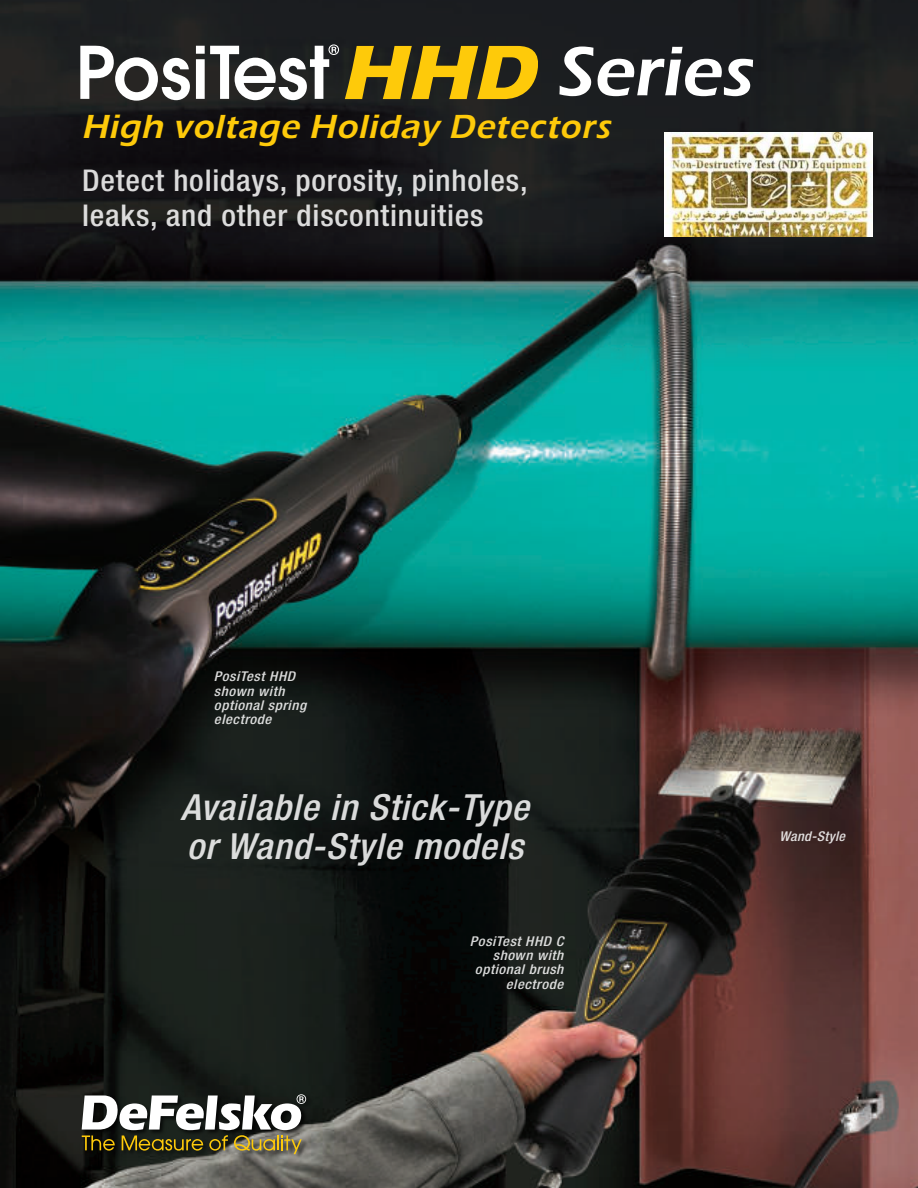
<style>
.page{position:relative;width:918px;height:1188px;background:#fff}
.page>*{position:absolute;margin:0;border:0;box-sizing:border-box;transform-origin:0 0}
.t1{font:600 72px "Eras ITC";color:#fff}
.t2{font:italic 500 condensed 36px/39px "Helvetica Neue";letter-spacing:.025em;color:rgb(255 255 255/.85);scale:1.05 1}
.t3{font:italic 600 34.65px "Eras ITC";color:#feca0a}
.t4{font:500 condensed 30px/34.2px "Helvetica Neue";letter-spacing:.025em;color:rgb(255 255 255/.85);scale:1.05 1}
.t5{font:italic 500 condensed 13.5px/14.2px "Helvetica Neue";letter-spacing:.035em;color:rgb(255 255 255/.85);text-align:right;scale:1.1 1}
.t6{font:italic 500 condensed 13.5px "Helvetica Neue";letter-spacing:.035em;color:rgb(255 255 255/.85);scale:1.05 1}
</style>
<div class="page">
<img style="left:0;top:0;width:918px;height:1188px">
<svg style="left:80px;top:46px;width:110px;height:55px"></svg>
<svg style="left:345px;top:46px;width:193px;height:53px"></svg>
<svg style="left:196px;top:44px;width:143px;height:56px"></svg>
<img style="left:77px;top:1088px;width:240px;height:79px">
<svg style="left:82px;top:1094px;width:224px;height:60px"></svg>
<img style="left:664px;top:132px;width:209px;height:105px">
<h1 class="t1" style="left:556px;top:28px;width:207px">Series</h1>
<h3 class="t3" style="left:82px;top:105px;width:537px">High voltage Holiday Detectors</h3>
<h3 class="t4" style="left:82px;top:166px;width:426px">Detect holidays, porosity, pinholes, leaks, and other discontinuities</h3>
<p class="t5" style="left:214px;top:671px;width:85px;text-align:left">PosiTest HHD shown with optional spring electrode</p>
<h2 class="t2" style="left:181px;top:790px;width:333px">Available in Stick-Type or Wand-Style models</h2>
<p class="t5" style="left:470px;top:935px;width:86px">PosiTest HHD C shown with optional brush electrode</p>
<p class="t6" style="left:780px;top:832px;width:64px">Wand-Style</p>
</div>
